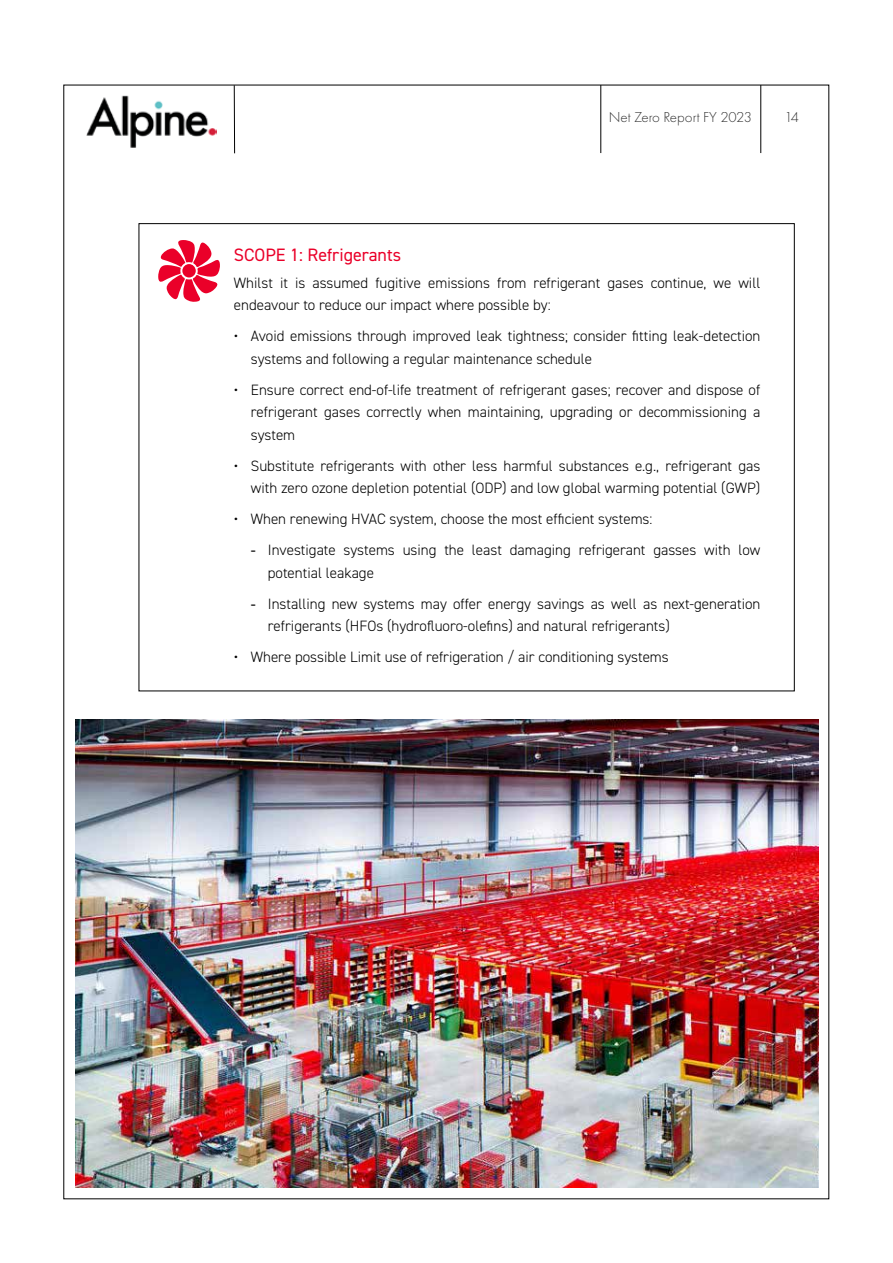
<style>
.page{position:relative;width:893px;height:1263px;background:#fff}
.page>*{position:absolute;margin:0;border:0;box-sizing:border-box;transform-origin:0 0}
.t1{font:18px "DIN2014";color:#ea0029}
.t2{font:300 15px/22.5px "DIN2014";color:#000}
.t3{font:300 15px "Futura PT";color:#000}
.s1{font-family:"Arial";font-weight:400}
</style>
<div class="page">
<hr style="left:234px;top:85px;width:1px;height:68px;background:#000">
<img style="left:86px;top:95px;width:130px;height:53px">
<hr style="left:760px;top:85px;width:1px;height:68px;background:#000">
<hr style="left:600px;top:85px;width:1px;height:68px;background:#000">
<img style="left:75px;top:719px;width:743px;height:468px">
<svg style="left:158px;top:240px;width:62px;height:62px"></svg>
<div style="left:182px;top:264px;width:14px;height:14px;background:#ea0029;border-radius:50%"></div>
<p class="t3" style="left:609px;top:109px;width:145px">Net Zero Report FY 2023</p>
<p class="t3" style="left:784px;top:109px;width:16px">14</p>
<p class="t1" style="left:234px;top:243px;width:169px">SCOPE 1: Refrigerants</p>
<p class="t2" style="left:234px;top:271px;width:528px">Whilst it is assumed fugitive emissions from refrigerant gases continue, we will endeavour to reduce our impact where possible by:</p>
<p class="t2" style="left:251px;top:325px;width:511px;text-indent:-17px">• Avoid emissions through improved leak tightness; consider fitting leak-detection systems and following a regular maintenance schedule</p>
<p class="t2" style="left:251px;top:378px;width:511px;text-align:justify;text-indent:-17px">• Ensure correct end-of-life treatment of refrigerant gases; recover and dispose of refrigerant gases correctly when maintaining, upgrading or decommissioning a system</p>
<p class="t2" style="left:234px;top:454px;width:528px;text-align:right">• Substitute refrigerants with other less harmful substances e.g., refrigerant gas with zero ozone depletion potential (ODP) and low global warming potential (GWP)</p>
<p class="t2" style="left:234px;top:508px;width:420px">• When renewing HVAC system, choose the most efficient systems:</p>
<p class="t2" style="left:268px;top:539px;width:494px;text-indent:-17px"><span class="s1">-</span> Investigate systems using the least damaging refrigerant gasses with low potential leakage</p>
<p class="t2" style="left:268px;top:592px;width:494px;text-indent:-17px"><span class="s1">-</span> Installing new systems may offer energy savings as well as next-generation refrigerants (HFOs (hydrofluoro-olefins) and natural refrigerants)</p>
<p class="t2" style="left:234px;top:646px;width:436px">• Where possible Limit use of refrigeration / air conditioning systems</p>
</div>
